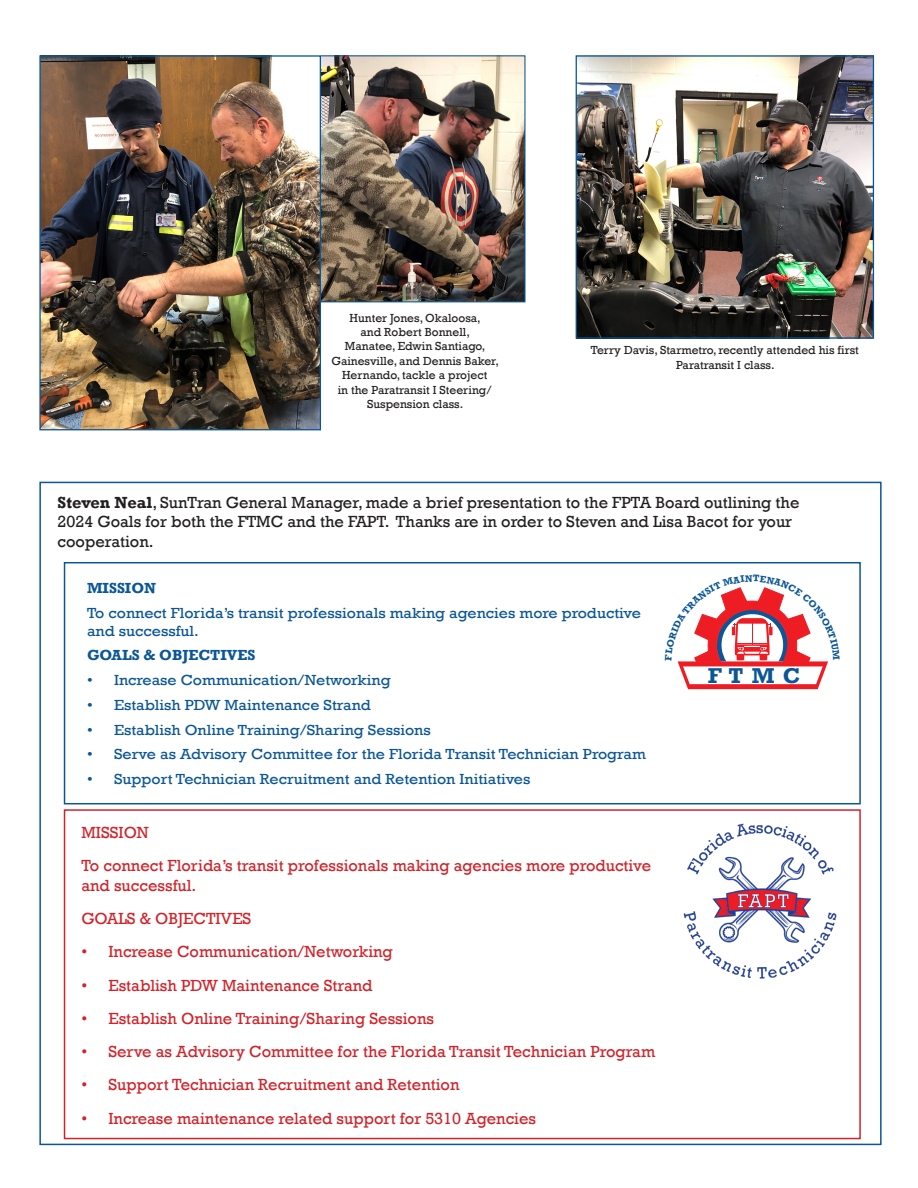
<style>
.page{position:relative;width:918px;height:1188px;background:#fff}
.page>*{position:absolute;margin:0;border:0;box-sizing:border-box;transform-origin:0 0}
.t1{font:700 22.05px "Rockwell";color:#0b5696}
.text{font:16.5px/19.8px "Rockwell";color:#d1232a}
.text-2{font:16.5px/19.8px "Rockwell";color:#231f20}
.t2{font:15px/18px "Rockwell";color:#0b5696;scale:1.07 1}
.text-3{font:700 15px "Rockwell";color:#0b5696}
.picture_text{font:12px/14.4px "Rockwell";color:#231f20;text-align:center}
.s1{font-weight:700}
</style>
<div class="page">
<img style="left:321px;top:57px;width:203px;height:243px">
<img style="left:578px;top:57px;width:294px;height:280px">
<div style="left:576px;top:55px;width:298px;height:284px;border:1px solid #0b5696"></div>
<div style="left:64px;top:809px;width:797px;height:330px;border:2px solid #d1232a"></div>
<img style="left:683px;top:823px;width:154px;height:156px">
<div style="left:64px;top:562px;width:797px;height:242px;border:2px solid #0b5696"></div>
<img style="left:41px;top:57px;width:278px;height:371px">
<div style="left:39px;top:55px;width:282px;height:375px;border:1px solid #0b5696"></div>
<svg style="left:677px;top:587px;width:151px;height:102px"></svg>
<p class="picture_text" style="left:331px;top:310px;width:169px">Hunter Jones, Okaloosa,<br>and Robert Bonnell,<br>Manatee, Edwin Santiago,<br>Gainesville, and Dennis Baker,<br>Hernando, tackle a project<br>in the Paratransit I Steering/<br>Suspension class.</p>
<p class="picture_text" style="left:591px;top:343px;width:270px">Terry Davis, Starmetro, recently attended his first<br>Paratransit I class.</p>
<p class="text-2" style="left:58px;top:492px;width:743px"><span class="s1">Steven Neal</span>, SunTran General Manager, made a brief presentation to the FPTA Board outlining the<br>2024 Goals for both the FTMC and the FAPT. Thanks are in order to Steven and Lisa Bacot for your cooperation.</p>
<p class="text-3" style="left:87px;top:579px;width:71px">MISSION</p>
<p class="t2" style="left:87px;top:604px;width:519px">To connect Florida’s transit professionals making agencies more productive and successful.</p>
<p class="text-3" style="left:87px;top:646px;width:170px">GOALS &amp; OBJECTIVES</p>
<p class="t2" style="left:87px;top:671px;width:285px">• Increase Communication/Networking</p>
<p class="t2" style="left:87px;top:696px;width:267px">• Establish PDW Maintenance Strand</p>
<p class="t2" style="left:87px;top:721px;width:323px">• Establish Online Training/Sharing Sessions</p>
<p class="t2" style="left:87px;top:746px;width:524px">• Serve as Advisory Committee for the Florida Transit Technician Program</p>
<p class="t2" style="left:87px;top:770px;width:416px">• Support Technician Recruitment and Retention Initiatives</p>
<p class="text" style="left:81px;top:822px;width:69px">MISSION</p>
<p class="text" style="left:81px;top:856px;width:571px">To connect Florida’s transit professionals making agencies more productive and successful.</p>
<p class="text" style="left:81px;top:909px;width:172px">GOALS &amp; OBJECTIVES</p>
<p class="text" style="left:81px;top:942px;width:313px">• Increase Communication/Networking</p>
<p class="text" style="left:81px;top:975px;width:293px">• Establish PDW Maintenance Strand</p>
<p class="text" style="left:81px;top:1009px;width:354px">• Establish Online Training/Sharing Sessions</p>
<p class="text" style="left:81px;top:1042px;width:575px">• Serve as Advisory Committee for the Florida Transit Technician Program</p>
<p class="text" style="left:81px;top:1075px;width:380px">• Support Technician Recruitment and Retention</p>
<p class="text" style="left:81px;top:1109px;width:456px">• Increase maintenance related support for 5310 Agencies</p>
<p class="t1" style="left:708px;top:662px;width:94px">F T M C</p>
</div>
